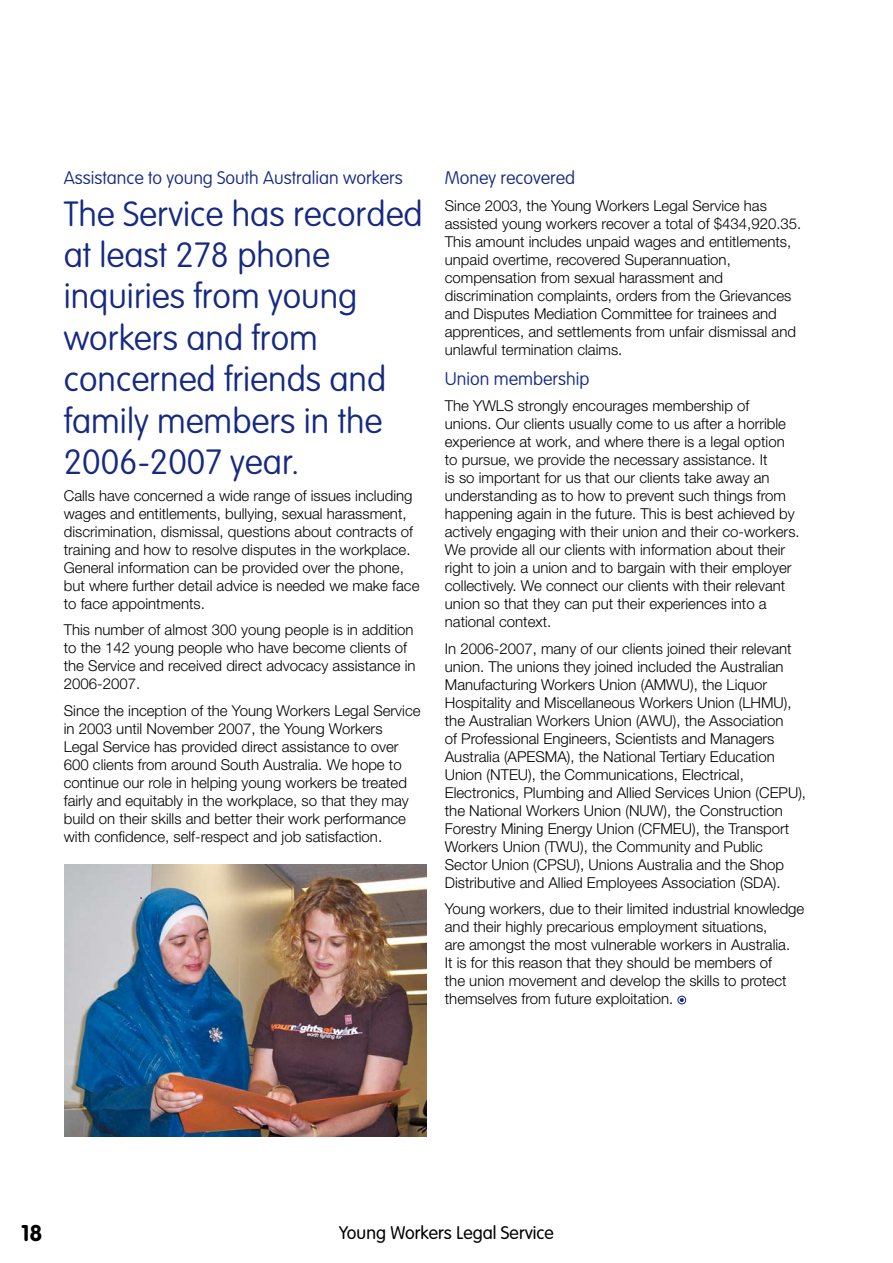
<style>
.page{position:relative;width:893px;height:1263px;background:#fff}
.page>*{position:absolute;margin:0;border:0;box-sizing:border-box;transform-origin:0 0}
.t1{font:100 34.5px/41.4px "VAG Rounded";color:#162983}
.t2{font:700 22.5px "VAG Rounded";color:#000}
.t3{font:100 18px "VAG Rounded";color:#162983}
.t4{font:300 18px "VAG Rounded";color:#000}
.t5{font:300 15px/18px "Helvetica Neue";color:#000}
</style>
<div class="page">
<div style="left:677px;top:996px;width:9px;height:8px;border:1px solid #162983;border-radius:50%"></div>
<svg style="left:680px;top:998px;width:4px;height:4px"></svg>
<img style="left:65px;top:864px;width:362px;height:272px">
<p class="t3" style="left:64px;top:168px;width:341px">Assistance to young South Australian workers</p>
<h1 class="t1" style="left:64px;top:193px;width:360px">The Service has recorded at least 278 phone inquiries from young workers and from concerned friends and family members in the<br>2006-2007 year.</h1>
<p class="t5" style="left:64px;top:486px;width:357px">Calls have concerned a wide range of issues including wages and entitlements, bullying, sexual harassment, discrimination, dismissal, questions about contracts of training and how to resolve disputes in the workplace.<br>General information can be provided over the phone, but where further detail advice is needed we make face to face appointments.</p>
<p class="t5" style="left:64px;top:620px;width:353px">This number of almost 300 young people is in addition to the 142 young people who have become clients of the Service and received direct advocacy assistance in 2006-2007.</p>
<p class="t5" style="left:64px;top:701px;width:358px">Since the inception of the Young Workers Legal Service in 2003 until November 2007, the Young Workers Legal Service has provided direct assistance to over 600 clients from around South Australia. We hope to continue our role in helping young workers be treated fairly and equitably in the workplace, so that they may build on their skills and better their work performance with confidence, self-respect and job satisfaction.</p>
<p class="t3" style="left:445px;top:168px;width:132px">Money recovered</p>
<p class="t5" style="left:445px;top:196px;width:358px">Since 2003, the Young Workers Legal Service has assisted young workers recover a total of $434,920.35.<br>This amount includes unpaid wages and entitlements, unpaid overtime, recovered Superannuation, compensation from sexual harassment and discrimination complaints, orders from the Grievances and Disputes Mediation Committee for trainees and apprentices, and settlements from unfair dismissal and unlawful termination claims.</p>
<p class="t3" style="left:445px;top:368px;width:146px">Union membership</p>
<p class="t5" style="left:445px;top:397px;width:356px">The YWLS strongly encourages membership of unions. Our clients usually come to us after a horrible experience at work, and where there is a legal option to pursue, we provide the necessary assistance. It<br>is so important for us that our clients take away an understanding as to how to prevent such things from happening again in the future. This is best achieved by actively engaging with their union and their co-workers.<br>We provide all our clients with information about their right to join a union and to bargain with their employer collectively. We connect our clients with their relevant union so that they can put their experiences into a national context.</p>
<p class="t5" style="left:445px;top:639px;width:363px">In 2006-2007, many of our clients joined their relevant union. The unions they joined included the Australian Manufacturing Workers Union (AMWU), the Liquor Hospitality and Miscellaneous Workers Union (LHMU), the Australian Workers Union (AWU), the Association<br>of Professional Engineers, Scientists and Managers Australia (APESMA), the National Tertiary Education Union (NTEU), the Communications, Electrical, Electronics, Plumbing and Allied Services Union (CEPU), the National Workers Union (NUW), the Construction Forestry Mining Energy Union (CFMEU), the Transport Workers Union (TWU), the Community and Public Sector Union (CPSU), Unions Australia and the Shop Distributive and Allied Employees Association (SDA).</p>
<p class="t5" style="left:445px;top:900px;width:361px">Young workers, due to their limited industrial knowledge and their highly precarious employment situations,<br>are amongst the most vulnerable workers in Australia.<br>It is for this reason that they should be members of<br>the union movement and develop the skills to protect themselves from future exploitation.</p>
<h2 class="t2" style="left:21px;top:1220px;width:23px">18</h2>
<p class="t4" style="left:339px;top:1222px;width:216px">Young Workers Legal Service</p>
</div>
